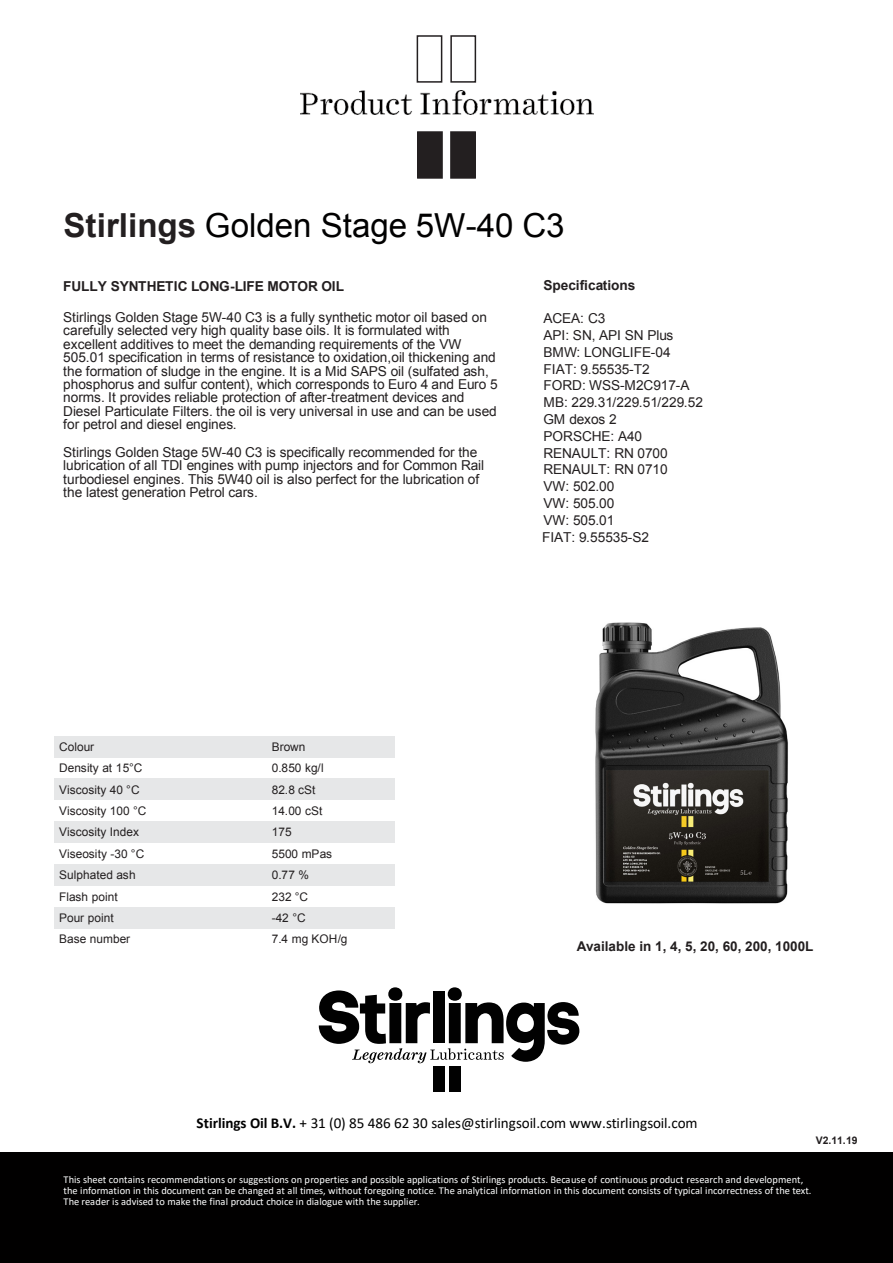
<style>
.page{position:relative;width:893px;height:1263px;background:#fff}
.page>*{position:absolute;margin:0;border:0;box-sizing:border-box;transform-origin:0 0}
.t1{font:33.15px "Arial";color:#010000}
.t2{font:15.15px "Calibri";letter-spacing:-.005em;color:#010000}
.t3{font:13.65px/16.8px "Arial";letter-spacing:-.005em;color:#231f20}
.t4{font:700 13.65px "Arial";letter-spacing:-.005em;color:#231f20}
.t5{font:700 13.5px "Arial";color:#231f20}
.t6{font:11.85px "Arial";color:#231f20}
.t7{font:10.5px/11.1px "Calibri";letter-spacing:-.005em;color:#fff}
.t8{font:700 10.5px "Arial";color:#231f20}
.s1{font-weight:700;color:#231f20}
.s2{font-weight:700}
</style>
<div class="page">
<div style="left:417px;top:35px;width:25px;height:48px;border:2px solid #231f20"></div>
<div style="left:0;top:1153px;width:893px;height:110px;background:#010000"></div>
<div style="left:418px;top:132px;width:24px;height:46px;background:#231f20"></div>
<div style="left:417px;top:131px;width:26px;height:48px;border:2px solid #231f20"></div>
<div style="left:451px;top:132px;width:24px;height:46px;background:#231f20"></div>
<div style="left:450px;top:131px;width:26px;height:48px;border:2px solid #231f20"></div>
<img style="left:300px;top:90px;width:293px;height:25px">
<div style="left:450px;top:35px;width:26px;height:48px;border:2px solid #231f20"></div>
<div style="left:54px;top:736px;width:201px;height:21px;background:#e6e7e8"></div>
<div style="left:255px;top:736px;width:127px;height:21px;background:#e6e7e8"></div>
<div style="left:382px;top:736px;width:13px;height:21px;background:#e6e7e8"></div>
<div style="left:54px;top:778px;width:201px;height:22px;background:#e6e7e8"></div>
<div style="left:255px;top:778px;width:127px;height:22px;background:#e6e7e8"></div>
<div style="left:382px;top:778px;width:13px;height:22px;background:#e6e7e8"></div>
<div style="left:54px;top:821px;width:201px;height:22px;background:#e6e7e8"></div>
<div style="left:255px;top:821px;width:127px;height:22px;background:#e6e7e8"></div>
<div style="left:382px;top:821px;width:13px;height:22px;background:#e6e7e8"></div>
<div style="left:54px;top:864px;width:201px;height:21px;background:#e6e7e8"></div>
<div style="left:255px;top:864px;width:127px;height:21px;background:#e6e7e8"></div>
<div style="left:382px;top:864px;width:13px;height:21px;background:#e6e7e8"></div>
<div style="left:54px;top:907px;width:201px;height:21px;background:#e6e7e8"></div>
<div style="left:255px;top:907px;width:127px;height:21px;background:#e6e7e8"></div>
<div style="left:382px;top:907px;width:13px;height:21px;background:#e6e7e8"></div>
<svg style="left:319px;top:987px;width:260px;height:77px"></svg>
<div style="left:433px;top:1066px;width:12px;height:26px;background:#010101"></div>
<div style="left:449px;top:1066px;width:12px;height:26px;background:#010101"></div>
<img style="left:595px;top:622px;width:193px;height:282px">
<p class="t1" style="left:64px;top:203px;width:503px"><span class="s1">Stirlings</span> Golden Stage 5W-40 C3</p>
<p class="t4" style="left:63px;top:277px;width:282px">FULLY SYNTHETIC LONG-LIFE MOTOR OIL</p>
<p class="t3" style="left:63px;top:310px;width:436px;line-height:13.5px">Stirlings Golden Stage 5W-40 C3 is a fully synthetic motor oil based on carefully selected very high quality base oils. It is formulated with excellent additives to meet the demanding requirements of the VW 505.01 specification in terms of resistance to oxidation,oil thickening and the formation of sludge in the engine. It is a Mid SAPS oil (sulfated ash, phosphorus and sulfur content), which corresponds to Euro 4 and Euro 5 norms. It provides reliable protection of after-treatment devices and Diesel Particulate Filters. the oil is very universal in use and can be used for petrol and diesel engines.</p>
<p class="t3" style="left:63px;top:445px;width:422px;line-height:13.5px">Stirlings Golden Stage 5W-40 C3 is specifically recommended for the lubrication of all TDI engines with pump injectors and for Common Rail turbodiesel engines. This 5W40 oil is also perfect for the lubrication of the latest generation Petrol cars.</p>
<p class="t4" style="left:543px;top:276px;width:93px">Specifications</p>
<p class="t3" style="left:542px;top:310px;width:162px">ACEA: C3<br>API: SN, API SN Plus<br>BMW: LONGLIFE-04<br>FIAT: 9.55535-T2<br>FORD: WSS-M2C917-A<br>MB: 229.31/229.51/229.52<br>GM dexos 2<br>PORSCHE: A40<br>RENAULT: RN 0700<br>RENAULT: RN 0710<br>VW: 502.00<br>VW: 505.00<br>VW: 505.01<br>FIAT: 9.55535-S2</p>
<p class="t6" style="left:59px;top:739px;width:36px">Colour</p>
<p class="t6" style="left:272px;top:739px;width:35px">Brown</p>
<p class="t6" style="left:59px;top:760px;width:85px">Density at 15°C</p>
<p class="t6" style="left:272px;top:760px;width:53px">0.850 kg/l</p>
<p class="t6" style="left:59px;top:782px;width:82px">Viscosity 40 °C</p>
<p class="t6" style="left:272px;top:782px;width:45px">82.8 cSt</p>
<p class="t6" style="left:59px;top:803px;width:89px">Viscosity 100 °C</p>
<p class="t6" style="left:272px;top:803px;width:52px">14.00 cSt</p>
<p class="t6" style="left:59px;top:824px;width:81px">Viscosity Index</p>
<p class="t6" style="left:272px;top:824px;width:21px">175</p>
<p class="t6" style="left:59px;top:846px;width:86px">Viseosity -30 °C</p>
<p class="t6" style="left:272px;top:846px;width:62px">5500 mPas</p>
<p class="t6" style="left:59px;top:867px;width:78px">Sulphated ash</p>
<p class="t6" style="left:272px;top:867px;width:39px">0.77 %</p>
<p class="t6" style="left:59px;top:889px;width:60px">Flash point</p>
<p class="t6" style="left:272px;top:889px;width:38px">232 °C</p>
<p class="t6" style="left:59px;top:910px;width:56px">Pour point</p>
<p class="t6" style="left:272px;top:910px;width:35px">-42 °C</p>
<p class="t6" style="left:59px;top:931px;width:72px">Base number</p>
<p class="t6" style="left:272px;top:931px;width:77px">7.4 mg KOH/g</p>
<p class="t4" style="left:552px;top:936px;width:239px">Available in 1, 4, 5, 20, 60, 200, 1000L</p>
<p class="t5" style="left:577px;top:937px;width:238px">Available in 1, 4, 5, 20, 60, 200, 1000L</p>
<p class="t2" style="left:197px;top:1113px;width:502px"><span class="s2">Stirlings Oil B.V.</span> + 31 (0) 85 486 62 30 sales@stirlingsoil.com www.stirlingsoil.com</p>
<p class="t8" style="left:816px;top:1134px;width:43px">V2.11.19</p>
<p class="t7" style="left:64px;top:1174px;width:749px">This sheet contains recommendations or suggestions on properties and possible applications of Stirlings products. Because of continuous product research and development, the information in this document can be changed at all times, without foregoing notice. The analytical information in this document consists of typical incorrectness of the text.<br>The reader is advised to make the final product choice in dialogue with the supplier.</p>
</div>
